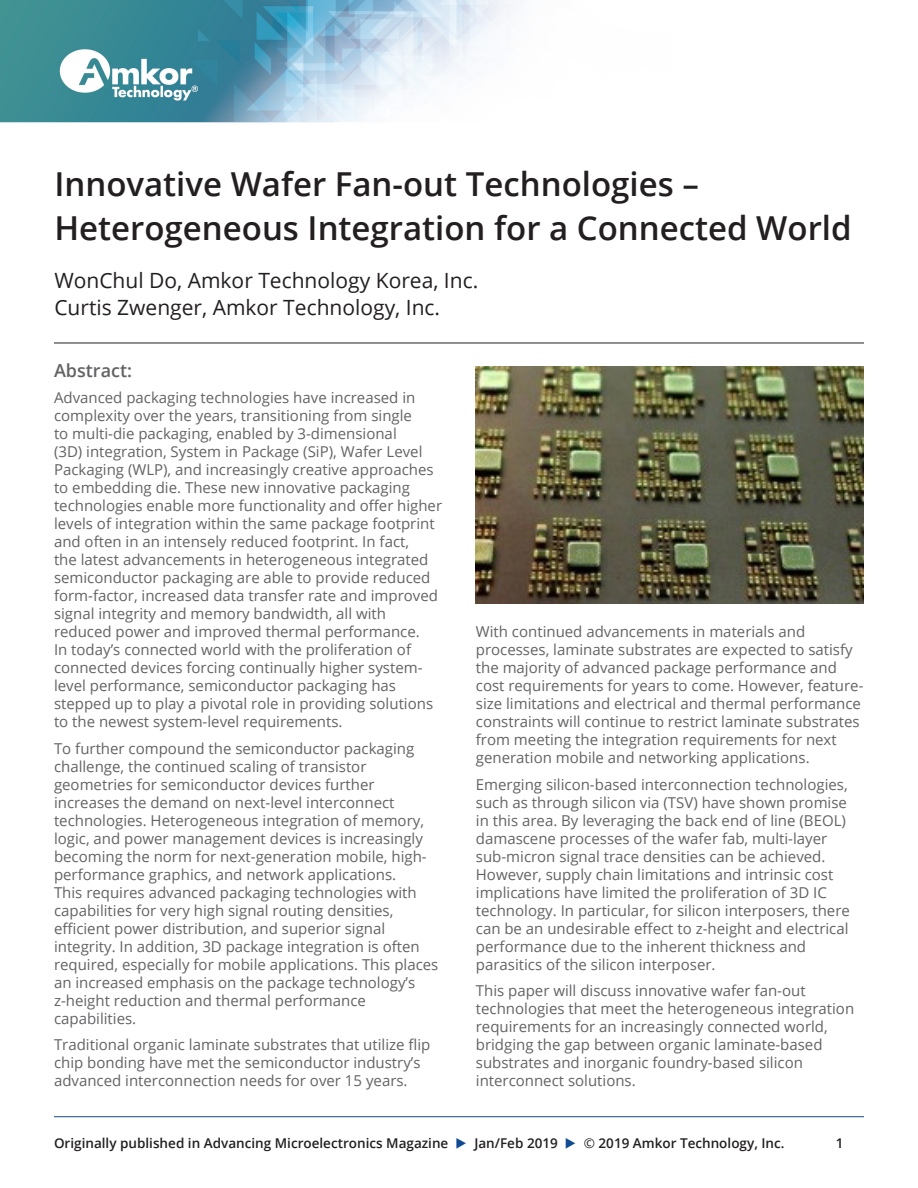
<style>
.page{position:relative;width:918px;height:1188px;background:#fff}
.page>*{position:absolute;margin:0;border:0;box-sizing:border-box;transform-origin:0 0}
.t1{font:600 33px/43.2px "Open Sans";color:#231f20}
.t2{font:21px "Open Sans";color:#231f20}
.t3{font:600 18px "Open Sans";color:#636366}
.t4{font:15px/18px "Open Sans";color:#636366}
.t5{font:600 13.5px "Open Sans";color:#231f20}
.s1{color:#0f4b90}
.s2{font-weight:400}
</style>
<div class="page">
<hr style="left:54px;top:1116px;width:810px;height:1px;background:#0f4b90">
<img style="left:0;top:0;width:515px;height:123px">
<hr style="left:54px;top:343px;width:810px;height:1px;background:#231f20">
<img style="left:476px;top:367px;width:388px;height:236px">
<p class="t1" style="left:54px;top:162px;width:799px">Innovative Wafer Fan-out Technologies –<br>Heterogeneous Integration for a Connected World</p>
<p class="t2" style="left:54px;top:266px;width:425px">WonChul Do, Amkor Technology Korea, Inc.</p>
<p class="t2" style="left:54px;top:293px;width:387px">Curtis Zwenger, Amkor Technology, Inc.</p>
<p class="t3" style="left:54px;top:358px;width:80px">Abstract:</p>
<p class="t4" style="left:54px;top:388px;width:390px">Advanced packaging technologies have increased in complexity over the years, transitioning from single<br>to multi-die packaging, enabled by 3-dimensional<br>(3D) integration, System in Package (SiP), Wafer Level Packaging (WLP), and increasingly creative approaches to embedding die. These new innovative packaging technologies enable more functionality and offer higher levels of integration within the same package footprint and often in an intensely reduced footprint. In fact,<br>the latest advancements in heterogeneous integrated semiconductor packaging are able to provide reduced form-factor, increased data transfer rate and improved signal integrity and memory bandwidth, all with reduced power and improved thermal performance.<br>In today’s connected world with the proliferation of connected devices forcing continually higher system&shy;level performance, semiconductor packaging has stepped up to play a pivotal role in providing solutions to the newest system-level requirements.</p>
<p class="t4" style="left:54px;top:739px;width:386px">To further compound the semiconductor packaging challenge, the continued scaling of transistor geometries for semiconductor devices further increases the demand on next-level interconnect technologies. Heterogeneous integration of memory, logic, and power management devices is increasingly becoming the norm for next-generation mobile, high&shy;performance graphics, and network applications.<br>This requires advanced packaging technologies with capabilities for very high signal routing densities, efficient power distribution, and superior signal integrity. In addition, 3D package integration is often required, especially for mobile applications. This places an increased emphasis on the package technology’s z-height reduction and thermal performance capabilities.</p>
<p class="t4" style="left:54px;top:1036px;width:378px">Traditional organic laminate substrates that utilize flip chip bonding have met the semiconductor industry’s advanced interconnection needs for over 15 years.</p>
<p class="t4" style="left:476px;top:622px;width:389px">With continued advancements in materials and processes, laminate substrates are expected to satisfy the majority of advanced package performance and cost requirements for years to come. However, feature&shy;size limitations and electrical and thermal performance constraints will continue to restrict laminate substrates from meeting the integration requirements for next generation mobile and networking applications.</p>
<p class="t4" style="left:476px;top:775px;width:376px">Emerging silicon-based interconnection technologies, such as through silicon via (TSV) have shown promise in this area. By leveraging the back end of line (BEOL) damascene processes of the wafer fab, multi-layer sub-micron signal trace densities can be achieved.<br>However, supply chain limitations and intrinsic cost implications have limited the proliferation of 3D IC technology. In particular, for silicon interposers, there can be an undesirable effect to z-height and electrical performance due to the inherent thickness and parasitics of the silicon interposer.</p>
<p class="t4" style="left:476px;top:981px;width:380px">This paper will discuss innovative wafer fan-out technologies that meet the heterogeneous integration requirements for an increasingly connected world, bridging the gap between organic laminate-based substrates and inorganic foundry-based silicon interconnect solutions.</p>
<p class="t5" style="left:54px;top:1134px;width:732px">Originally published in Advancing Microelectronics Magazine <span class="s1">▶</span> Jan/Feb 2019 <span class="s1">▶</span> <span class="s2">©</span> 2019 Amkor Technology, Inc.</p>
<p class="t5" style="left:836px;top:1134px;width:9px">1</p>
</div>
